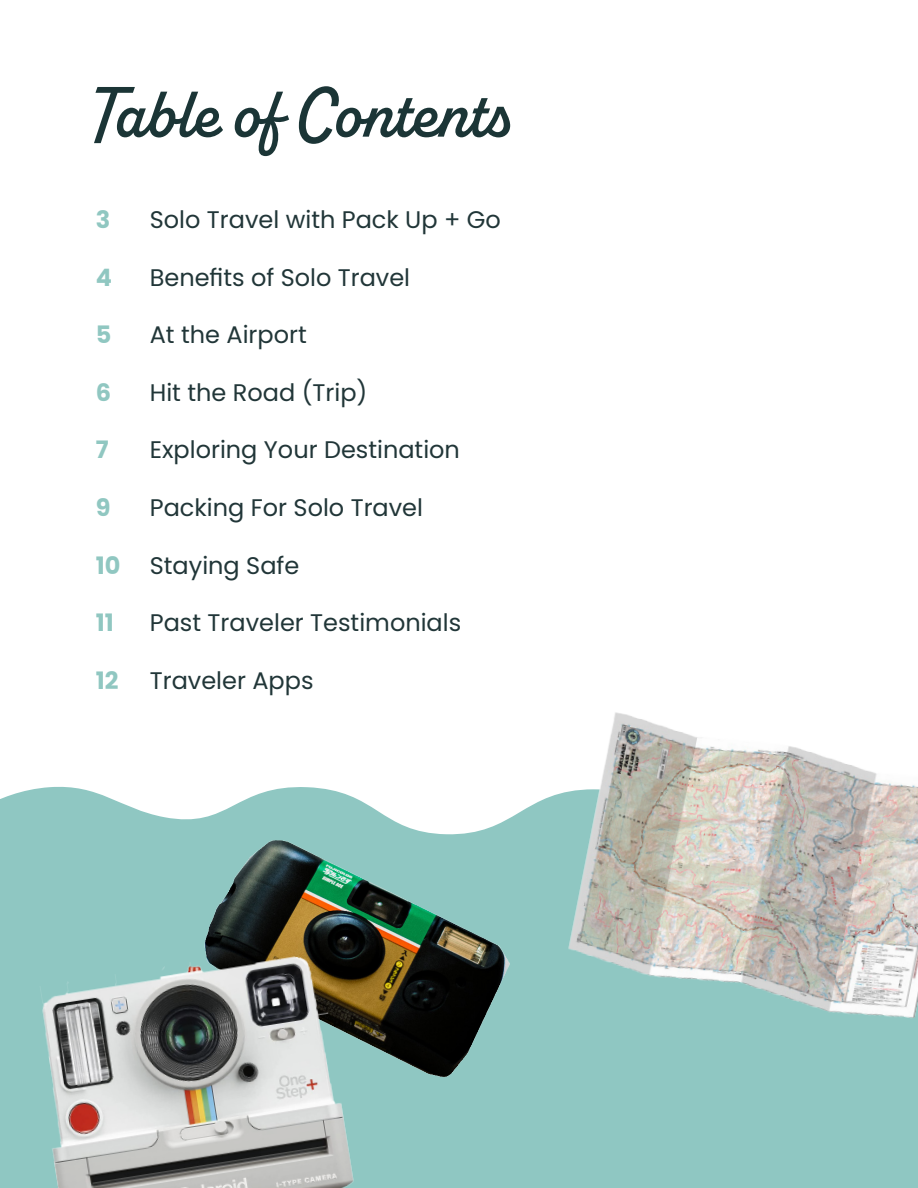
<style>
.page{position:relative;width:918px;height:1188px;background:#fff}
.page>*{position:absolute;margin:0;border:0;box-sizing:border-box;transform-origin:0 0}
.t1{font:600 72px "Alkaline";color:#1b3536}
.t2{font:24px "Poppins";color:#213638}
.t3{font:700 24px "Poppins";color:#90c7c1}
.s1{font-weight:700;color:#90c7c1}
</style>
<div class="page">
<div style="left:0;top:1013px;width:918px;height:175px;background:#8fc7c2"></div>
<svg style="left:0;top:786px;width:404px;height:57px;fill:#8fc7c2"></svg>
<div style="left:0;top:843px;width:918px;height:182px;background:#8fc7c2"></div>
<img style="left:494px;top:712px;width:424px;height:307px">
<img style="left:185px;top:826px;width:331px;height:251px">
<img style="left:42px;top:942px;width:314px;height:246px">
<p class="t1" style="left:92px;top:69px;width:417px">Table of Contents</p>
<p class="t3" style="left:96px;top:206px;width:16px">3</p>
<p class="t2" style="left:150px;top:206px;width:353px">Solo Travel with Pack Up + Go</p>
<p class="t3" style="left:96px;top:263px;width:18px">4</p>
<p class="t2" style="left:150px;top:263px;width:262px">Benefits of Solo Travel</p>
<p class="t3" style="left:96px;top:321px;width:17px">5</p>
<p class="t2" style="left:150px;top:321px;width:159px">At the Airport</p>
<p class="t3" style="left:96px;top:378px;width:17px">6</p>
<p class="t2" style="left:150px;top:378px;width:219px">Hit the Road (Trip)</p>
<p class="t3" style="left:96px;top:436px;width:14px">7</p>
<p class="t2" style="left:150px;top:436px;width:312px">Exploring Your Destination</p>
<p class="t3" style="left:96px;top:494px;width:16px">9</p>
<p class="t2" style="left:150px;top:494px;width:275px">Packing For Solo Travel</p>
<p class="t2" style="left:96px;top:551px;width:205px"><span class="s1">10</span> Staying Safe</p>
<p class="t3" style="left:96px;top:609px;width:20px">11</p>
<p class="t2" style="left:150px;top:609px;width:313px">Past Traveler Testimonials</p>
<p class="t3" style="left:96px;top:666px;width:24px">12</p>
<p class="t2" style="left:150px;top:666px;width:165px">Traveler Apps</p>
</div>
